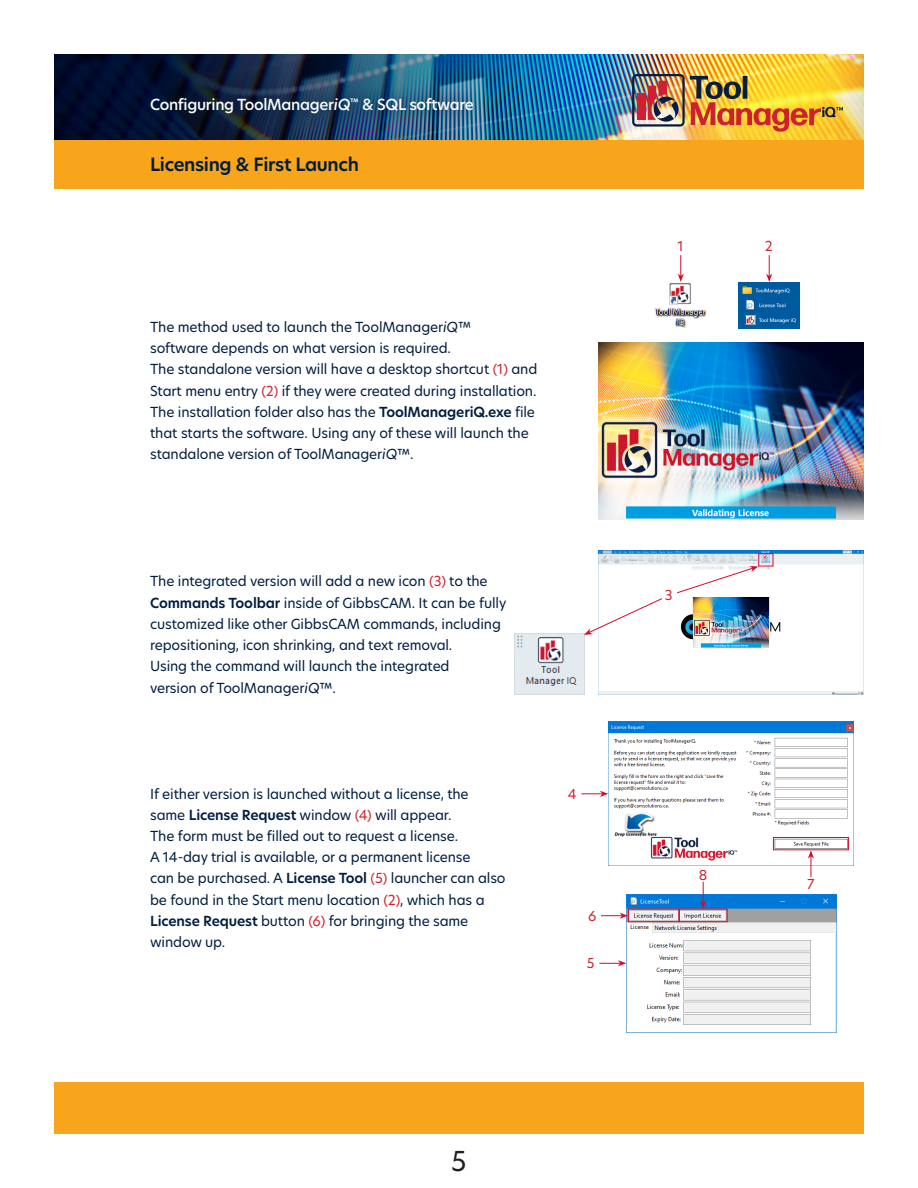
<style>
.page{position:relative;width:918px;height:1188px;background:#fff}
.page>*{position:absolute;margin:0;border:0;box-sizing:border-box;transform-origin:0 0}
.t1{font:27px "Hero New";color:#231f20}
.t2{font:600 18px "Hero New";letter-spacing:-.02em;color:#001e41}
.t3{font:500 15px "Hero New";letter-spacing:-.02em;color:#fff}
.t4{font:13.65px/21.1px "Hero New";letter-spacing:-.01em;color:#001e41}
.t5{font:13.5px "Hero New";color:#d1232a}
.s1{font-style:italic}
.s2{color:#d1232a}
.s3{font-weight:600}
</style>
<div class="page">
<img style="left:54px;top:54px;width:810px;height:86px">
<div style="left:54px;top:140px;width:810px;height:48px;background:#f9a51b"></div>
<div style="left:54px;top:1082px;width:810px;height:52px;background:#f9a51b"></div>
<img style="left:137px;top:83px;width:350px;height:44px">
<img style="left:655px;top:283px;width:51px;height:45px">
<img style="left:739px;top:282px;width:61px;height:47px">
<img style="left:599px;top:343px;width:265px;height:176px">
<img style="left:514px;top:634px;width:71px;height:60px">
<img style="left:599px;top:551px;width:265px;height:143px">
<img style="left:608px;top:722px;width:246px;height:144px">
<img style="left:626px;top:894px;width:210px;height:139px">
<div style="left:758px;top:553px;width:15px;height:13px;border:1px solid #d30d2b"></div>
<div style="left:628px;top:909px;width:52px;height:13px;border:1px solid #d30d2b"></div>
<div style="left:679px;top:909px;width:48px;height:13px;border:1px solid #d30d2b"></div>
<div style="left:773px;top:837px;width:76px;height:13px;border:1px solid #d30d2b"></div>
<svg style="left:584px;top:598px;width:79px;height:37px"></svg>
<svg style="left:676px;top:566px;width:82px;height:28px"></svg>
<svg style="left:601px;top:913px;width:27px;height:6px"></svg>
<svg style="left:600px;top:960px;width:26px;height:6px"></svg>
<svg style="left:582px;top:791px;width:26px;height:6px"></svg>
<svg style="left:808px;top:850px;width:6px;height:27px"></svg>
<svg style="left:700px;top:882px;width:6px;height:27px"></svg>
<svg style="left:766px;top:255px;width:6px;height:27px"></svg>
<svg style="left:678px;top:255px;width:6px;height:27px"></svg>
<img style="left:632px;top:74px;width:211px;height:58px">
<p class="t3" style="left:150px;top:94px;width:325px">Configuring ToolManager<span class="s1">iQ</span><sup>™</sup> &amp; SQL software</p>
<p class="t2" style="left:150px;top:152px;width:210px">Licensing &amp; First Launch</p>
<p class="t4" style="left:150px;top:316px;width:389px">The method used to launch the ToolManager<span class="s1">iQ</span>™<br>software depends on what version is required.<br>The standalone version will have a desktop shortcut <span class="s2">(1)</span> and Start menu entry <span class="s2">(2)</span> if they were created during installation.<br>The installation folder also has the <span class="s3">ToolManageriQ.exe</span> file that starts the software. Using any of these will launch the standalone version of ToolManager<span class="s1">iQ</span>™.</p>
<p class="t4" style="left:150px;top:571px;width:358px">The integrated version will add a new icon <span class="s2">(3)</span> to the <span class="s3">Commands Toolbar</span> inside of GibbsCAM. It can be fully customized like other GibbsCAM commands, including repositioning, icon shrinking, and text removal.<br>Using the command will launch the integrated<br>version of ToolManager<span class="s1">iQ</span>™.</p>
<p class="t4" style="left:150px;top:783px;width:357px">If either version is launched without a license, the same <span class="s3">License Request</span> window <span class="s2">(4)</span> will appear.<br>The form must be filled out to request a license.<br>A 14-day trial is available, or a permanent license<br>can be purchased. A <span class="s3">License Tool</span> <span class="s2">(5)</span> launcher can also be found in the Start menu location <span class="s2">(2)</span>, which has a <span class="s3">License Request</span> button <span class="s2">(6)</span> for bringing the same window up.</p>
<p class="t5" style="left:568px;top:784px;width:10px">4</p>
<p class="t5" style="left:588px;top:906px;width:10px">6</p>
<p class="t5" style="left:587px;top:954px;width:9px">5</p>
<p class="t5" style="left:677px;top:237px;width:8px">1</p>
<p class="t5" style="left:765px;top:237px;width:9px">2</p>
<p class="t5" style="left:665px;top:586px;width:9px">3</p>
<p class="t5" style="left:699px;top:866px;width:10px">8</p>
<p class="t5" style="left:807px;top:875px;width:9px">7</p>
<h1 class="t1" style="left:451px;top:1142px;width:17px">5</h1>
</div>
